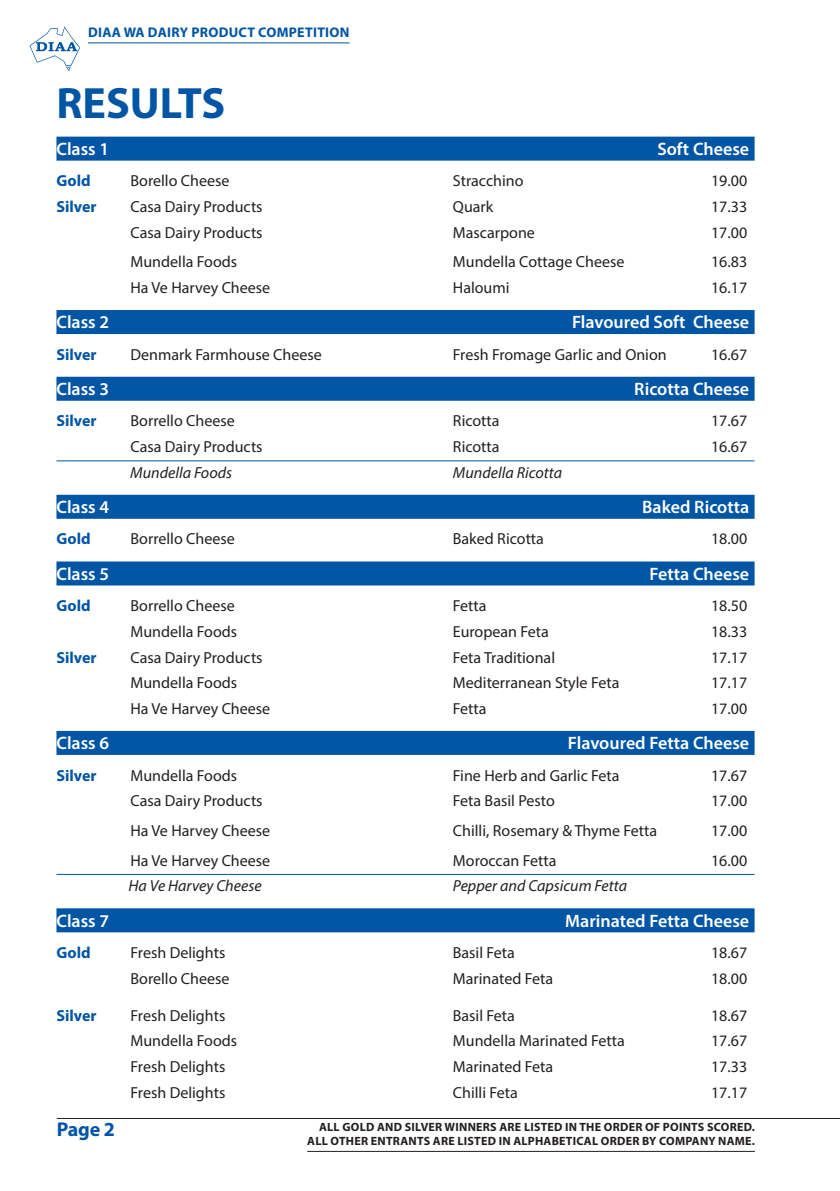
<style>
.page{position:relative;width:840px;height:1191px;background:#fff}
.page>*{position:absolute;margin:0;border:0;box-sizing:border-box;transform-origin:0 0}
.Header_-_Page{font:700 44px "Myriad Pro";color:#0155a5}
.t1{font:700 20px "Myriad Pro";color:#0155a5}
.TOC_1{font:600 18px "Myriad Pro";color:#fff}
._3_Medal_winners{font:16px "Myriad Pro";color:#231f20}
._6_Medal_winners_-_f{font:16px "Myriad Pro";color:#231f20}
._5_losers{font:italic 16px "Myriad Pro";color:#231f20}
._4_Medal_winners_-_u{font:16px "Myriad Pro";color:#231f20}
._6_Medal_winners_-_f-2{font:700 16px "Myriad Pro";color:#0155a5}
._3_Medal_winners-2{font:700 16px "Myriad Pro";color:#0155a5}
.t2{font:700 14px "Myriad Pro";letter-spacing:.02em;color:#0155a5}
.t3{font:700 12px/14.4px "Myriad Pro";letter-spacing:.02em;color:#231f20;text-align:right}
</style>
<div class="page">
<svg style="left:29px;top:26px;width:51px;height:45px"></svg>
<hr style="left:88px;top:43px;width:261px;height:1px;background:#0155a5">
<hr style="left:307px;top:1151px;width:447px;height:1px;background:#231f20">
<hr style="left:57px;top:1118px;width:782px;height:1px;background:#231f20">
<div style="left:56px;top:137px;width:698px;height:24px;background:#0155a5"></div>
<div style="left:56px;top:310px;width:698px;height:24px;background:#0155a5"></div>
<div style="left:56px;top:377px;width:698px;height:24px;background:#0155a5"></div>
<hr style="left:56px;top:460px;width:698px;height:1px;background:#0155a5">
<div style="left:56px;top:495px;width:698px;height:24px;background:#0155a5"></div>
<div style="left:56px;top:561px;width:698px;height:24px;background:#0155a5"></div>
<div style="left:56px;top:731px;width:698px;height:24px;background:#0155a5"></div>
<hr style="left:56px;top:874px;width:698px;height:1px;background:#0155a5">
<div style="left:56px;top:908px;width:698px;height:24px;background:#0155a5"></div>
<p class="t2" style="left:88px;top:23px;width:263px">DIAA WA DAIRY PRODUCT COMPETITION</p>
<p class="Header_-_Page" style="left:56px;top:75px;width:170px">RESULTS</p>
<p class="TOC_1" style="left:56px;top:137px;width:54px">Class 1</p>
<p class="TOC_1" style="left:657px;top:137px;width:93px">Soft Cheese</p>
<p class="_6_Medal_winners_-_f-2" style="left:56px;top:170px;width:36px">Gold</p>
<p class="_6_Medal_winners_-_f" style="left:130px;top:171px;width:100px">Borello Cheese</p>
<p class="_6_Medal_winners_-_f" style="left:452px;top:171px;width:72px">Stracchino</p>
<p class="_6_Medal_winners_-_f" style="left:710px;top:171px;width:38px">19.00</p>
<p class="_3_Medal_winners-2" style="left:56px;top:196px;width:42px">Silver</p>
<p class="_3_Medal_winners" style="left:130px;top:197px;width:133px">Casa Dairy Products</p>
<p class="_3_Medal_winners" style="left:452px;top:197px;width:42px">Quark</p>
<p class="_3_Medal_winners" style="left:710px;top:197px;width:38px">17.33</p>
<p class="_3_Medal_winners" style="left:130px;top:222px;width:133px">Casa Dairy Products</p>
<p class="_3_Medal_winners" style="left:452px;top:222px;width:83px">Mascarpone</p>
<p class="_3_Medal_winners" style="left:710px;top:222px;width:38px">17.00</p>
<p class="_3_Medal_winners" style="left:130px;top:252px;width:108px">Mundella Foods</p>
<p class="_3_Medal_winners" style="left:452px;top:252px;width:173px">Mundella Cottage Cheese</p>
<p class="_3_Medal_winners" style="left:710px;top:252px;width:38px">16.83</p>
<p class="_3_Medal_winners" style="left:130px;top:278px;width:141px">Ha Ve Harvey Cheese</p>
<p class="_3_Medal_winners" style="left:452px;top:278px;width:58px">Haloumi</p>
<p class="_3_Medal_winners" style="left:710px;top:278px;width:38px">16.17</p>
<p class="TOC_1" style="left:56px;top:311px;width:54px">Class 2</p>
<p class="TOC_1" style="left:571px;top:311px;width:179px">Flavoured Soft Cheese</p>
<p class="_6_Medal_winners_-_f-2" style="left:56px;top:344px;width:42px">Silver</p>
<p class="_6_Medal_winners_-_f" style="left:130px;top:344px;width:193px">Denmark Farmhouse Cheese</p>
<p class="_6_Medal_winners_-_f" style="left:452px;top:344px;width:215px">Fresh Fromage Garlic and Onion</p>
<p class="_6_Medal_winners_-_f" style="left:710px;top:344px;width:38px">16.67</p>
<p class="TOC_1" style="left:56px;top:377px;width:54px">Class 3</p>
<p class="TOC_1" style="left:634px;top:377px;width:116px">Ricotta Cheese</p>
<p class="_6_Medal_winners_-_f-2" style="left:56px;top:410px;width:42px">Silver</p>
<p class="_6_Medal_winners_-_f" style="left:130px;top:411px;width:106px">Borrello Cheese</p>
<p class="_6_Medal_winners_-_f" style="left:452px;top:411px;width:48px">Ricotta</p>
<p class="_6_Medal_winners_-_f" style="left:710px;top:411px;width:38px">17.67</p>
<p class="_4_Medal_winners_-_u" style="left:130px;top:437px;width:133px">Casa Dairy Products</p>
<p class="_4_Medal_winners_-_u" style="left:452px;top:437px;width:48px">Ricotta</p>
<p class="_4_Medal_winners_-_u" style="left:710px;top:437px;width:38px">16.67</p>
<p class="_5_losers" style="left:130px;top:462px;width:103px">Mundella Foods</p>
<p class="_5_losers" style="left:452px;top:462px;width:111px">Mundella Ricotta</p>
<p class="TOC_1" style="left:56px;top:495px;width:54px">Class 4</p>
<p class="TOC_1" style="left:641px;top:495px;width:108px">Baked Ricotta</p>
<p class="_6_Medal_winners_-_f-2" style="left:56px;top:528px;width:36px">Gold</p>
<p class="_6_Medal_winners_-_f" style="left:130px;top:529px;width:106px">Borrello Cheese</p>
<p class="_6_Medal_winners_-_f" style="left:452px;top:529px;width:92px">Baked Ricotta</p>
<p class="_6_Medal_winners_-_f" style="left:710px;top:529px;width:38px">18.00</p>
<p class="TOC_1" style="left:56px;top:562px;width:54px">Class 5</p>
<p class="TOC_1" style="left:649px;top:562px;width:101px">Fetta Cheese</p>
<p class="_6_Medal_winners_-_f-2" style="left:56px;top:595px;width:36px">Gold</p>
<p class="_6_Medal_winners_-_f" style="left:130px;top:596px;width:106px">Borrello Cheese</p>
<p class="_6_Medal_winners_-_f" style="left:452px;top:596px;width:35px">Fetta</p>
<p class="_6_Medal_winners_-_f" style="left:710px;top:596px;width:38px">18.50</p>
<p class="_3_Medal_winners" style="left:130px;top:621px;width:108px">Mundella Foods</p>
<p class="_3_Medal_winners" style="left:452px;top:621px;width:97px">European Feta</p>
<p class="_3_Medal_winners" style="left:710px;top:621px;width:38px">18.33</p>
<p class="_3_Medal_winners-2" style="left:56px;top:646px;width:42px">Silver</p>
<p class="_3_Medal_winners" style="left:130px;top:647px;width:133px">Casa Dairy Products</p>
<p class="_3_Medal_winners" style="left:452px;top:647px;width:104px">Feta Traditional</p>
<p class="_3_Medal_winners" style="left:710px;top:647px;width:38px">17.17</p>
<p class="_3_Medal_winners" style="left:130px;top:673px;width:108px">Mundella Foods</p>
<p class="_3_Medal_winners" style="left:452px;top:673px;width:168px">Mediterranean Style Feta</p>
<p class="_3_Medal_winners" style="left:710px;top:673px;width:38px">17.17</p>
<p class="_3_Medal_winners" style="left:130px;top:698px;width:141px">Ha Ve Harvey Cheese</p>
<p class="_3_Medal_winners" style="left:452px;top:698px;width:35px">Fetta</p>
<p class="_3_Medal_winners" style="left:710px;top:698px;width:38px">17.00</p>
<p class="TOC_1" style="left:56px;top:731px;width:54px">Class 6</p>
<p class="TOC_1" style="left:567px;top:731px;width:183px">Flavoured Fetta Cheese</p>
<p class="_6_Medal_winners_-_f-2" style="left:56px;top:764px;width:42px">Silver</p>
<p class="_6_Medal_winners_-_f" style="left:130px;top:765px;width:108px">Mundella Foods</p>
<p class="_6_Medal_winners_-_f" style="left:452px;top:765px;width:168px">Fine Herb and Garlic Feta</p>
<p class="_6_Medal_winners_-_f" style="left:710px;top:765px;width:38px">17.67</p>
<p class="_3_Medal_winners" style="left:130px;top:791px;width:133px">Casa Dairy Products</p>
<p class="_3_Medal_winners" style="left:452px;top:791px;width:103px">Feta Basil Pesto</p>
<p class="_3_Medal_winners" style="left:710px;top:791px;width:38px">17.00</p>
<p class="_3_Medal_winners" style="left:130px;top:820px;width:141px">Ha Ve Harvey Cheese</p>
<p class="_3_Medal_winners" style="left:452px;top:820px;width:206px">Chilli, Rosemary &amp; Thyme Fetta</p>
<p class="_3_Medal_winners" style="left:710px;top:820px;width:38px">17.00</p>
<p class="_4_Medal_winners_-_u" style="left:130px;top:850px;width:141px">Ha Ve Harvey Cheese</p>
<p class="_4_Medal_winners_-_u" style="left:452px;top:850px;width:105px">Moroccan Fetta</p>
<p class="_4_Medal_winners_-_u" style="left:710px;top:850px;width:38px">16.00</p>
<p class="_5_losers" style="left:128px;top:876px;width:134px">Ha Ve Harvey Cheese</p>
<p class="_5_losers" style="left:452px;top:876px;width:176px">Pepper and Capsicum Fetta</p>
<p class="TOC_1" style="left:56px;top:909px;width:54px">Class 7</p>
<p class="TOC_1" style="left:565px;top:909px;width:185px">Marinated Fetta Cheese</p>
<p class="_6_Medal_winners_-_f-2" style="left:56px;top:942px;width:36px">Gold</p>
<p class="_6_Medal_winners_-_f" style="left:130px;top:942px;width:96px">Fresh Delights</p>
<p class="_6_Medal_winners_-_f" style="left:452px;top:942px;width:63px">Basil Feta</p>
<p class="_6_Medal_winners_-_f" style="left:710px;top:942px;width:38px">18.67</p>
<p class="_3_Medal_winners" style="left:130px;top:968px;width:100px">Borello Cheese</p>
<p class="_3_Medal_winners" style="left:452px;top:968px;width:102px">Marinated Feta</p>
<p class="_3_Medal_winners" style="left:710px;top:968px;width:38px">18.00</p>
<p class="_6_Medal_winners_-_f-2" style="left:56px;top:1005px;width:42px">Silver</p>
<p class="_6_Medal_winners_-_f" style="left:130px;top:1005px;width:96px">Fresh Delights</p>
<p class="_6_Medal_winners_-_f" style="left:452px;top:1005px;width:63px">Basil Feta</p>
<p class="_6_Medal_winners_-_f" style="left:710px;top:1005px;width:38px">18.67</p>
<p class="_3_Medal_winners" style="left:130px;top:1031px;width:108px">Mundella Foods</p>
<p class="_3_Medal_winners" style="left:452px;top:1031px;width:173px">Mundella Marinated Fetta</p>
<p class="_3_Medal_winners" style="left:710px;top:1031px;width:38px">17.67</p>
<p class="_3_Medal_winners" style="left:130px;top:1056px;width:96px">Fresh Delights</p>
<p class="_3_Medal_winners" style="left:452px;top:1056px;width:102px">Marinated Feta</p>
<p class="_3_Medal_winners" style="left:710px;top:1056px;width:38px">17.33</p>
<p class="_3_Medal_winners" style="left:130px;top:1082px;width:96px">Fresh Delights</p>
<p class="_3_Medal_winners" style="left:452px;top:1082px;width:66px">Chilli Feta</p>
<p class="_3_Medal_winners" style="left:710px;top:1082px;width:38px">17.17</p>
<p class="t1" style="left:57px;top:1116px;width:60px">Page 2</p>
<p class="t3" style="left:307px;top:1119px;width:449px">ALL GOLD AND SILVER WINNERS ARE LISTED IN THE ORDER OF POINTS SCORED.<br>ALL OTHER ENTRANTS ARE LISTED IN ALPHABETICAL ORDER BY COMPANY NAME.</p>
</div>
